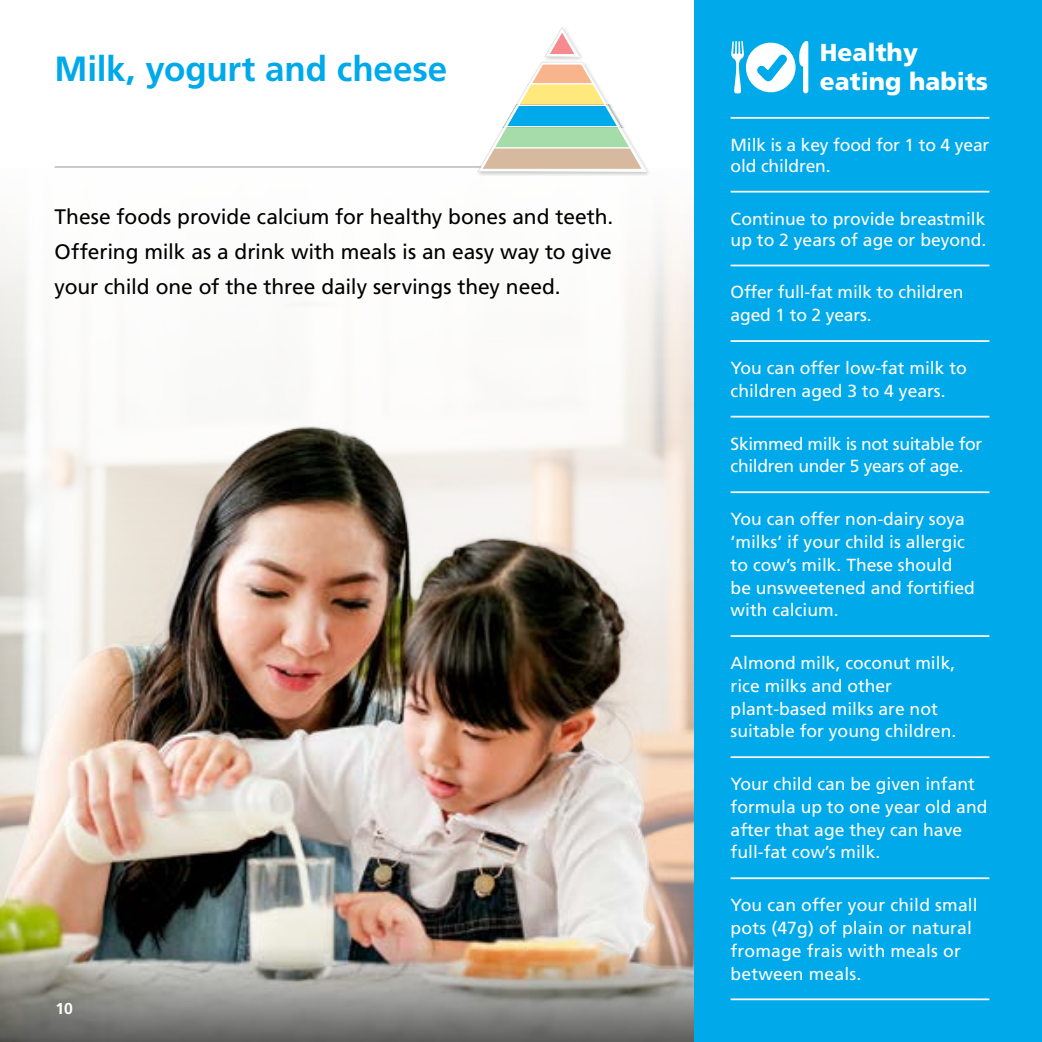
<style>
.page{position:relative;width:1042px;height:1042px;background:#fff}
.page>*{position:absolute;margin:0;border:0;box-sizing:border-box;transform-origin:0 0}
.t1{font:700 35px "Frutiger LT Std";letter-spacing:-.005em;color:#00a9e9}
.t2{font:900 24.5px/29.4px "Frutiger LT Std";color:#fff}
.t3{font:21px/35px "Frutiger LT Std";letter-spacing:-.005em;color:#000;text-align:justify}
.t4{font:17.5px/22.8px "Frutiger LT Std";color:#fff}
.t5{font:17.5px/22.8px "Frutiger LT Std";letter-spacing:-.02em;color:#fff}
.t6{font:700 15.75px "Frutiger LT Std";color:#fff}
</style>
<div class="page">
<img style="left:0;top:350px;width:694px;height:596px">
<img style="left:0;top:946px;width:694px;height:96px">
<div style="left:694px;top:0;width:348px;height:1042px;background:#00a9e9"></div>
<svg style="left:731px;top:41px;width:77px;height:53px"></svg>
<hr style="left:55px;top:166px;width:426px;height:2px;background:#58595b">
<svg style="left:477px;top:27px;width:170px;height:145px"></svg>
<hr style="left:730px;top:117px;width:259px;height:2px;background:#fff">
<hr style="left:730px;top:191px;width:259px;height:1px;background:#fff">
<hr style="left:730px;top:265px;width:259px;height:1px;background:#fff">
<hr style="left:730px;top:340px;width:259px;height:2px;background:#fff">
<hr style="left:730px;top:416px;width:259px;height:1px;background:#fff">
<hr style="left:730px;top:491px;width:259px;height:2px;background:#fff">
<hr style="left:730px;top:635px;width:259px;height:2px;background:#fff">
<hr style="left:730px;top:756px;width:259px;height:2px;background:#fff">
<hr style="left:730px;top:877px;width:259px;height:2px;background:#fff">
<hr style="left:730px;top:998px;width:259px;height:2px;background:#fff">
<h1 class="t1" style="left:55px;top:48px;width:394px">Milk, yogurt and cheese</h1>
<p class="t3" style="left:55px;top:200px;width:560px">These foods provide calcium for healthy bones and teeth.<br>Offering milk as a drink with meals is an easy way to give your child one of the three daily servings they need.</p>
<p class="t6" style="left:56px;top:999px;width:19px">10</p>
<h2 class="t2" style="left:820px;top:37px;width:170px">Healthy eating habits</h2>
<p class="t4" style="left:730px;top:134px;width:260px;line-height:21px">Milk is a key food for 1 to 4 year old children.</p>
<p class="t4" style="left:730px;top:208px;width:257px;line-height:21px">Continue to provide breastmilk up to 2 years of age or beyond.</p>
<p class="t4" style="left:730px;top:281px;width:234px">Offer full-fat milk to children aged 1 to 2 years.</p>
<p class="t4" style="left:730px;top:357px;width:238px">You can offer low-fat milk to children aged 3 to 4 years.</p>
<p class="t5" style="left:730px;top:432px;width:253px">Skimmed milk is not suitable for children under 5 years of age.</p>
<p class="t4" style="left:730px;top:508px;width:246px">You can offer non-dairy soya ‘milks’ if your child is allergic to cow’s milk. These should be unsweetened and fortified with calcium.</p>
<p class="t4" style="left:730px;top:652px;width:227px">Almond milk, coconut milk, rice milks and other plant-based milks are not suitable for young children.</p>
<p class="t4" style="left:730px;top:773px;width:258px">Your child can be given infant formula up to one year old and after that age they can have full-fat cow’s milk.</p>
<p class="t4" style="left:730px;top:894px;width:249px">You can offer your child small pots (47g) of plain or natural fromage frais with meals or between meals.</p>
</div>
